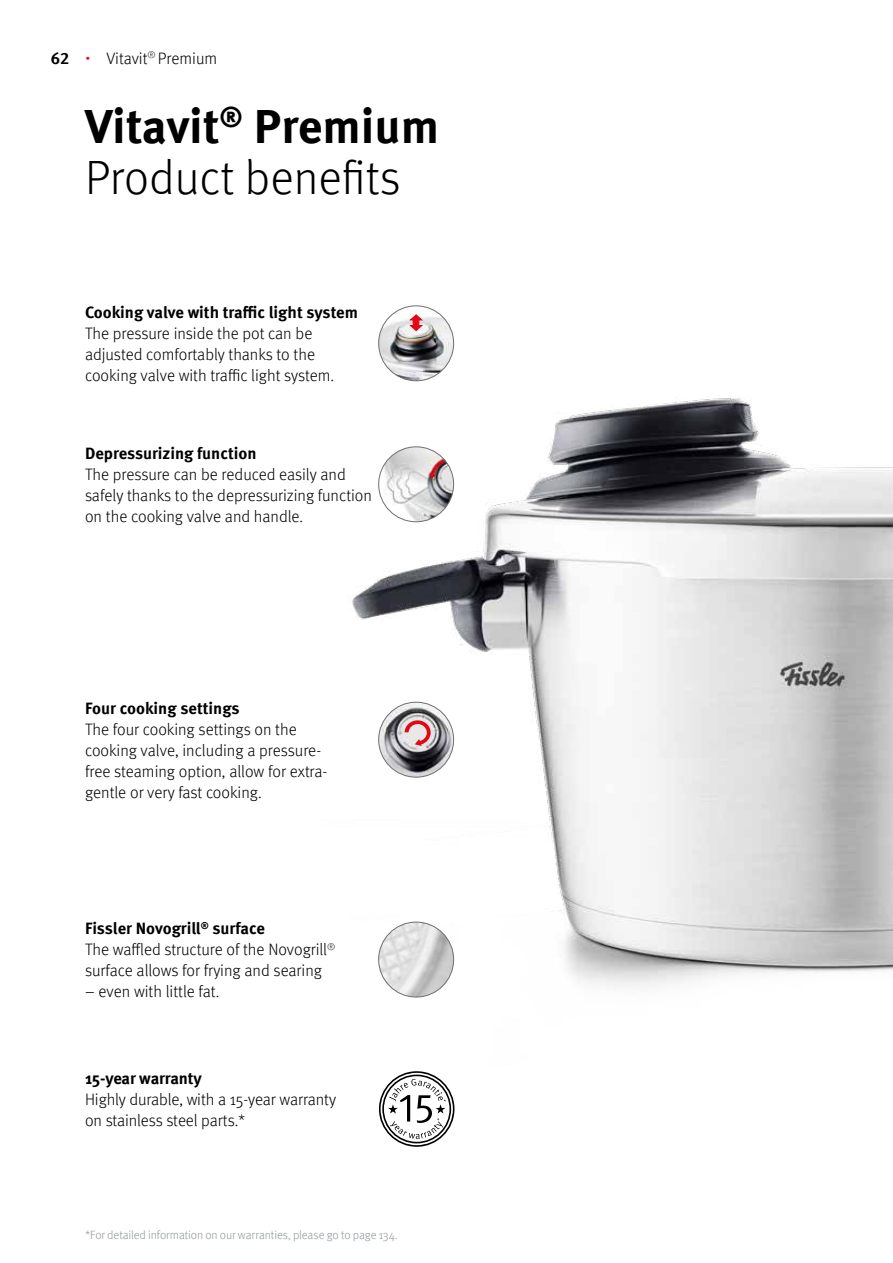
<style>
.page{position:relative;width:893px;height:1263px;background:#fff}
.page>*{position:absolute;margin:0;border:0;box-sizing:border-box;transform-origin:0 0}
.t1{font:300 48px/51px "Meta Pro";color:#000}
.t2{font:300 16.5px/21px "Meta Pro";color:#000}
.t3{font:700 16.5px "Meta Pro";color:#000}
.t4{font:300 12px "Meta Pro";letter-spacing:-.01em;color:#91989c}
.s1{font-weight:700}
.s2{font-weight:400;font-size:24px;color:#d11422}
</style>
<div class="page">
<img style="left:351px;top:336px;width:542px;height:662px">
<svg style="left:379px;top:702px;width:75px;height:75px"></svg>
<img style="left:379px;top:447px;width:75px;height:75px;border-radius:37px">
<div style="left:378px;top:446px;width:76px;height:76px;border:1px solid #706f6f;border-radius:50%"></div>
<svg style="left:379px;top:306px;width:75px;height:75px"></svg>
<svg style="left:379px;top:922px;width:75px;height:75px"></svg>
<div style="left:378px;top:922px;width:76px;height:75px;border:1px solid #706f6f;border-radius:50%"></div>
<svg style="left:379px;top:1071px;width:75px;height:76px"></svg>
<p class="t2" style="left:51px;top:47px;width:168px"><span class="s1">62</span> <span class="s2">⋅</span> Vitavit<sup>®</sup> Premium</p>
<h1 class="t1" style="left:85px;top:98px;width:356px"><span class="s1">Vitavit</span><sup>®</sup> <span class="s1">Premium<br></span>Product benefits</h1>
<p class="t3" style="left:85px;top:299px;width:274px">Cooking valve with traffic light system</p>
<p class="t2" style="left:85px;top:322px;width:251px">The pressure inside the pot can be adjusted comfortably thanks to the cooking valve with traffic light system.</p>
<p class="t3" style="left:85px;top:440px;width:173px">Depressurizing function</p>
<p class="t2" style="left:85px;top:463px;width:289px">The pressure can be reduced easily and safely thanks to the depressurizing function on the cooking valve and handle.</p>
<p class="t3" style="left:85px;top:696px;width:156px">Four cooking settings</p>
<p class="t2" style="left:85px;top:718px;width:244px">The four cooking settings on the cooking valve, including a pressure&shy;free steaming option, allow for extra&shy;gentle or very fast cooking.</p>
<p class="t2" style="left:85px;top:917px;width:252px"><span class="s1">Fissler Novogrill</span><sup>®</sup> <span class="s1">surface<br></span>The waffled structure of the Novogrill<sup>® </sup>surface allows for frying and searing</p>
<p class="t2" style="left:85px;top:980px;width:136px">– even with little fat.</p>
<p class="t3" style="left:85px;top:1065px;width:118px">15-year warranty</p>
<p class="t2" style="left:85px;top:1088px;width:253px">Highly durable, with a 15-year warranty on stainless steel parts.*</p>
<p class="t4" style="left:85px;top:1226px;width:314px">*For detailed information on our warranties, please go to page 134.</p>
</div>
